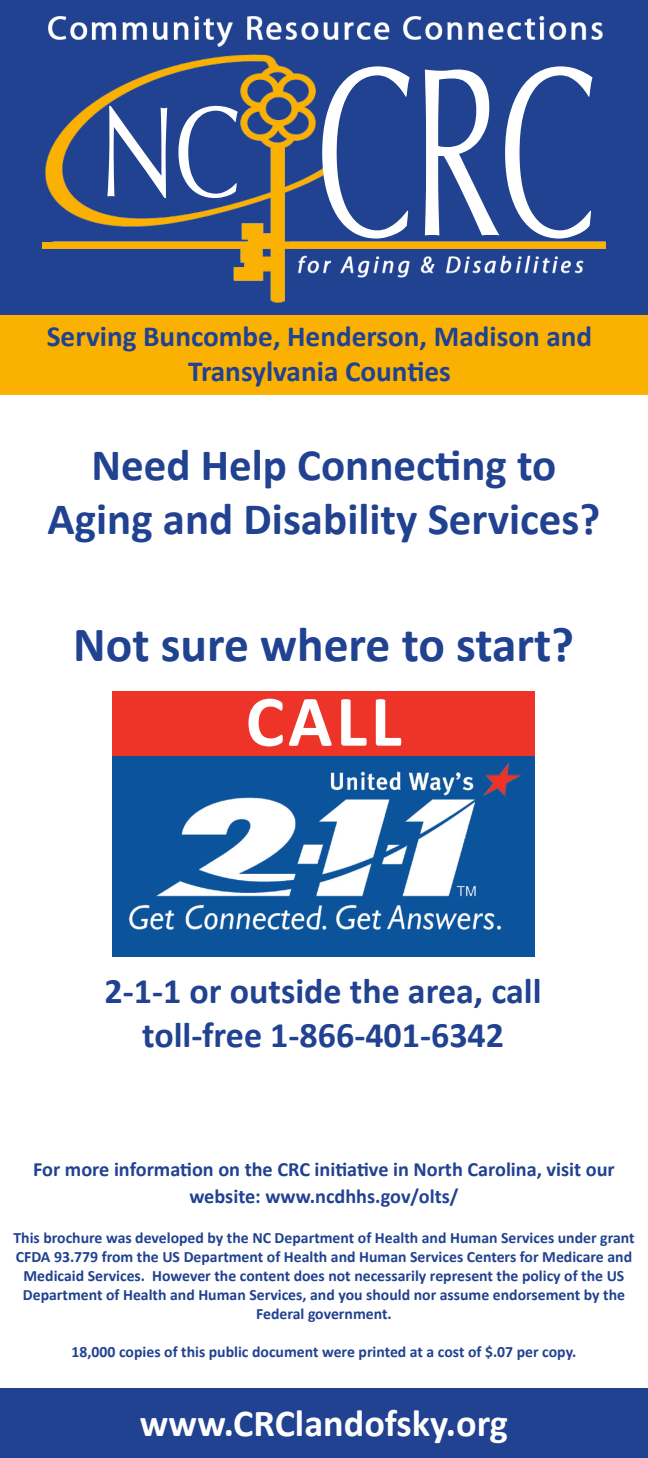
<style>
.page{position:relative;width:648px;height:1458px;background:#fff}
.page>*{position:absolute;margin:0;border:0;box-sizing:border-box;transform-origin:0 0}
.t1{font:700 73.12px "Calibri";color:#fff}
.t2{font:700 49.5px "Calibri";color:#214291}
.t3{font:700 45px/54px "Calibri";color:#214291;text-align:center}
.t4{font:700 38.25px "Calibri";color:#fff}
.t5{font:700 36px "Calibri";color:#214291}
.t6{font:700 29.25px/35.1px "Calibri";color:#214291;text-align:center}
.t7{font:700 20.25px/27px "Calibri";color:#214291;text-align:center}
.t8{font:700 15.75px/18.9px "Calibri";color:#214291;text-align:center}
</style>
<div class="page">
<div style="left:0;top:0;width:648px;height:317px;background:#214291"></div>
<img style="left:43px;top:16px;width:563px;height:287px">
<div style="left:0;top:315px;width:648px;height:80px;background:#fbb102"></div>
<div style="left:0;top:1388px;width:648px;height:70px;background:#214291"></div>
<img style="left:112px;top:755px;width:423px;height:202px">
<div style="left:112px;top:691px;width:423px;height:64px;background:#ee3328"></div>
<p class="t6" style="left:47px;top:317px;width:547px">Serving Buncombe, Henderson, Madison and<br>Transylvania Counties</p>
<p class="t3" style="left:48px;top:436px;width:554px">Need Help Connecting to<br>Aging and Disability Services?</p>
<p class="t2" style="left:73px;top:614px;width:502px">Not sure where to start?</p>
<p class="t1" style="left:246px;top:676px;width:158px">CALL</p>
<p class="t5" style="left:105px;top:969px;width:439px">2-1-1 or outside the area, call</p>
<p class="t5" style="left:142px;top:1012px;width:363px">toll-free 1-866-401-6342</p>
<p class="t7" style="left:33px;top:1155px;width:583px">For more information on the CRC initiative in North Carolina, visit our website: www.ncdhhs.gov/olts/</p>
<p class="t8" style="left:13px;top:1228px;width:623px">This brochure was developed by the NC Department of Health and Human Services under grant CFDA 93.779 from the US Department of Health and Human Services Centers for Medicare and Medicaid Services. However the content does not necessarily represent the policy of the US Department of Health and Human Services, and you should nor assume endorsement by the Federal government.</p>
<p class="t8" style="left:72px;top:1341px;width:506px">18,000 copies of this public document were printed at a cost of $.07 per copy.</p>
<p class="t4" style="left:140px;top:1399px;width:370px">www.CRClandofsky.org</p>
</div>
